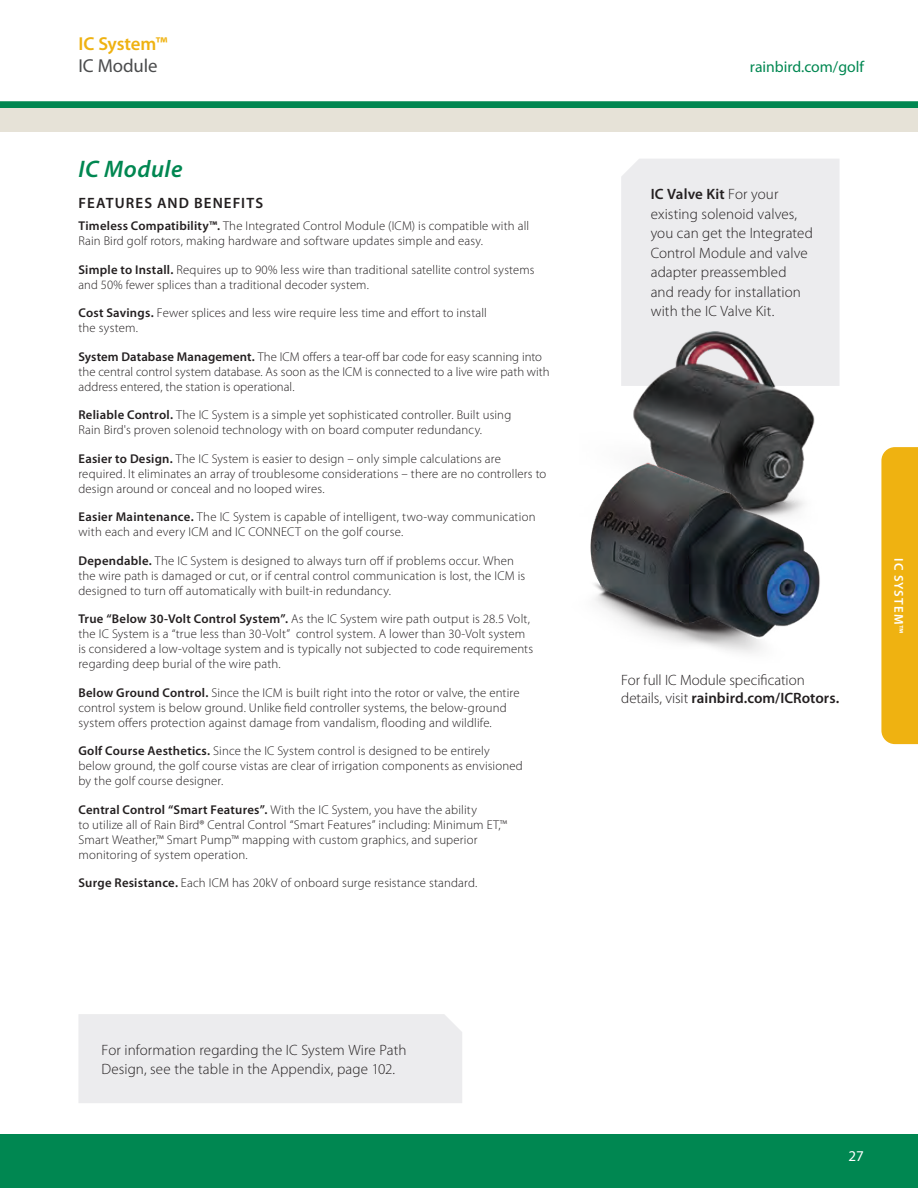
<style>
.page{position:relative;width:918px;height:1188px;background:#fff}
.page>*{position:absolute;margin:0;border:0;box-sizing:border-box;transform-origin:0 0}
.t1{font:italic 600 24px "Myriad Pro";letter-spacing:.02em;color:#008751}
.t2{font:600 18.75px "Myriad Pro";letter-spacing:-.005em;color:#efb211}
.t3{font:18.75px "Myriad Pro";letter-spacing:-.005em;color:#4b4c4d}
.t4{font:15.6px "Myriad Pro";color:#008751}
.t5{font:300 15px/19.5px "Myriad Pro";letter-spacing:.005em;color:#231f20}
.t6{font:600 15px "Myriad Pro";letter-spacing:.075em;color:#231f20}
.t7{font:15px "Myriad Pro";color:#fff}
.t8{font:300 12.75px/15px "Myriad Pro";letter-spacing:.01em;color:#231f20}
.t9{font:600 12.75px "Myriad Pro";letter-spacing:.09em;color:#fff}
.s1{font-weight:600}
</style>
<div class="page">
<div style="left:0;top:108px;width:918px;height:24px;background:#e6e2d7"></div>
<div style="left:0;top:101px;width:918px;height:7px;background:#008751"></div>
<div style="left:0;top:1134px;width:918px;height:54px;background:#008751"></div>
<div style="left:78px;top:1014px;width:384px;height:89px;background:#ececee"></div>
<div style="left:621px;top:159px;width:219px;height:173px;background:#ececee"></div>
<img style="left:621px;top:332px;width:219px;height:29px">
<img style="left:590px;top:361px;width:250px;height:292px">
<div style="left:881px;top:447px;width:37px;height:297px;background:#efb211"></div>
<h2 class="t2" style="left:78px;top:33px;width:91px">IC System™</h2>
<h2 class="t3" style="left:78px;top:56px;width:80px">IC Module</h2>
<h1 class="t1" style="left:78px;top:155px;width:106px">IC Module</h1>
<p class="t6" style="left:79px;top:195px;width:186px">FEATURES AND BENEFITS</p>
<p class="t8" style="left:78px;top:219px;width:452px"><span class="s1">Timeless Compatibility™.</span> The Integrated Control Module (ICM) is compatible with all<br>Rain Bird golf rotors, making hardware and software updates simple and easy.</p>
<p class="t8" style="left:78px;top:262px;width:457px"><span class="s1">Simple to Install.</span> Requires up to 90% less wire than traditional satellite control systems and 50% fewer splices than a traditional decoder system.</p>
<p class="t8" style="left:78px;top:306px;width:410px"><span class="s1">Cost Savings.</span> Fewer splices and less wire require less time and effort to install the system.</p>
<p class="t8" style="left:78px;top:349px;width:473px"><span class="s1">System Database Management.</span> The ICM offers a tear-off bar code for easy scanning into the central control system database. As soon as the ICM is connected to a live wire path with address entered, the station is operational.</p>
<p class="t8" style="left:78px;top:408px;width:434px"><span class="s1">Reliable Control.</span> The IC System is a simple yet sophisticated controller. Built using<br>Rain Bird's proven solenoid technology with on board computer redundancy.</p>
<p class="t8" style="left:78px;top:451px;width:469px"><span class="s1">Easier to Design.</span> The IC System is easier to design – only simple calculations are required. It eliminates an array of troublesome considerations – there are no controllers to design around or conceal and no looped wires.</p>
<p class="t8" style="left:78px;top:510px;width:459px"><span class="s1">Easier Maintenance.</span> The IC System is capable of intelligent, two-way communication with each and every ICM and IC CONNECT on the golf course.</p>
<p class="t8" style="left:78px;top:553px;width:448px"><span class="s1">Dependable.</span> The IC System is designed to always turn off if problems occur. When the wire path is damaged or cut, or if central control communication is lost, the ICM is designed to turn off automatically with built-in redundancy.</p>
<p class="t8" style="left:78px;top:612px;width:456px"><span class="s1">True “Below 30-Volt Control System”.</span> As the IC System wire path output is 28.5 Volt, the IC System is a “true less than 30-Volt” control system. A lower than 30-Volt system is considered a low‑voltage system and is typically not subjected to code requirements regarding deep burial of the wire path.</p>
<p class="t8" style="left:78px;top:685px;width:443px"><span class="s1">Below Ground Control.</span> Since the ICM is built right into the rotor or valve, the entire control system is below ground. Unlike field controller systems, the below‑ground system offers protection against damage from vandalism, flooding and wildlife.</p>
<p class="t8" style="left:78px;top:744px;width:446px"><span class="s1">Golf Course Aesthetics.</span> Since the IC System control is designed to be entirely below ground, the golf course vistas are clear of irrigation components as envisioned by the golf course designer.</p>
<p class="t8" style="left:78px;top:802px;width:430px"><span class="s1">Central Control “Smart Features”.</span> With the IC System, you have the ability<br>to utilize all of Rain Bird® Central Control “Smart Features” including: Minimum ET,™ Smart Weather,™ Smart Pump™ mapping with custom graphics, and superior monitoring of system operation.</p>
<p class="t8" style="left:78px;top:875px;width:400px"><span class="s1">Surge Resistance.</span> Each ICM has 20kV of onboard surge resistance standard.</p>
<p class="t5" style="left:102px;top:1040px;width:306px">For information regarding the IC System Wire Path<br>Design, see the table in the Appendix, page 102.</p>
<p class="t4" style="left:750px;top:58px;width:116px">rainbird.com/golf</p>
<p class="t5" style="left:651px;top:185px;width:164px"><span class="s1">IC Valve Kit</span> For your existing solenoid valves, you can get the Integrated<br>Control Module and valve adapter preassembled and ready for installation with the IC Valve Kit.</p>
<p class="t5" style="left:621px;top:671px;width:220px;line-height:18px">For full IC Module specification details, visit <span class="s1">rainbird.com/ICRotors.</span></p>
<p class="t9" style="left:906px;top:558px;width:77px;rotate:90deg">IC SYSTEM™</p>
<p class="t7" style="left:849px;top:1148px;width:17px">27</p>
</div>
